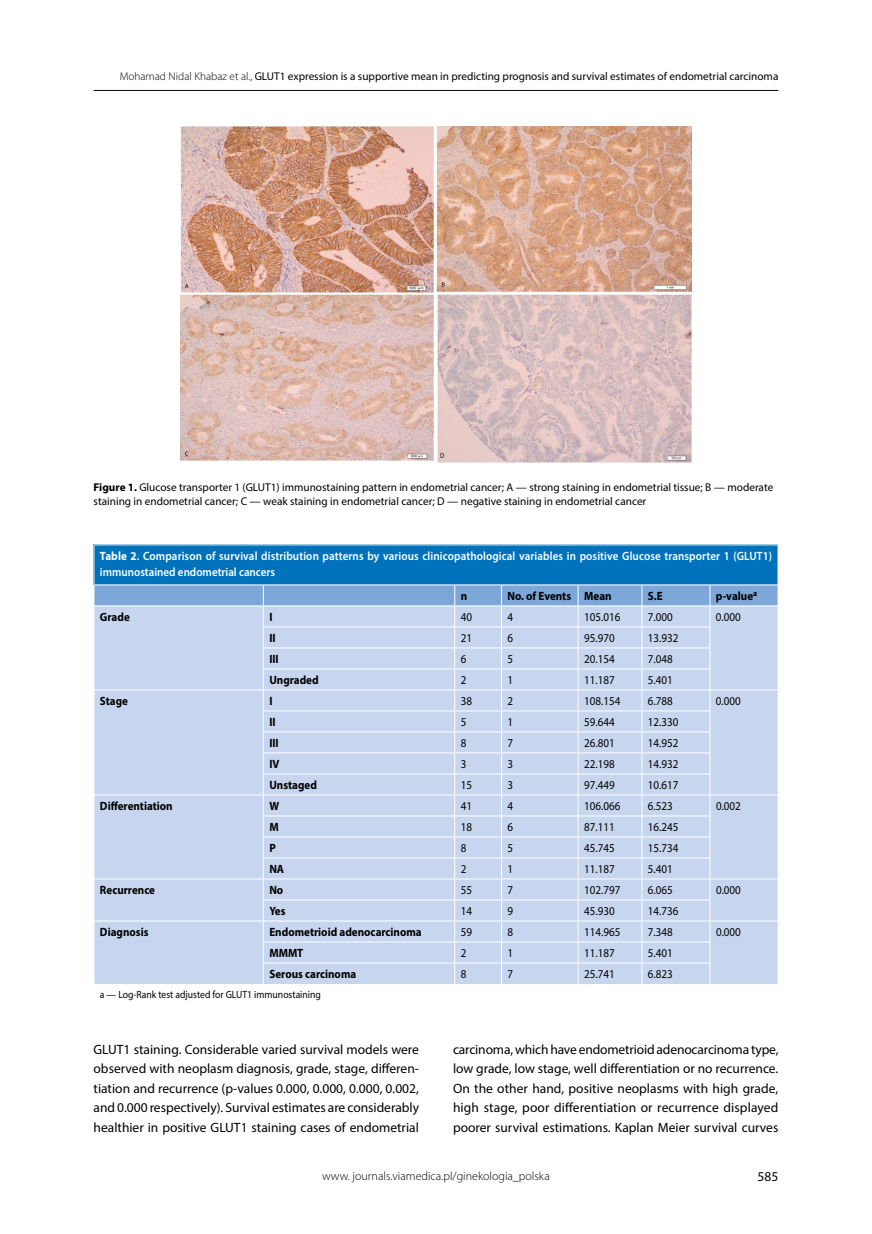
<style>
.page{position:relative;width:872px;height:1234px;background:#fff}
.page>*{position:absolute;margin:0;border:0;box-sizing:border-box;transform-origin:0 0}
.t1{font:13.5px/19.5px "Myriad Pro";color:#000;text-align:justify}
.t2{font:12px "Myriad Pro";color:#000;scale:.92 1}
.t3{font:700 12px "Myriad Pro";color:#000;scale:.92 1}
.t4{font:600 12px/16.5px "Myriad Pro";letter-spacing:.01em;color:#fff;scale:.92 1}
.t5{font:300 12px "Myriad Pro";color:#000}
.t6{font:11.25px/14.2px "Myriad Pro";color:#000}
.t7{font:10.5px "Myriad Pro";color:#000;scale:.92 1}
.s1{font-weight:300}
.s2{font-weight:700}
</style>
<div class="page">
<hr style="left:94px;top:90px;width:684px;height:1px;background:#000">
<div style="left:94px;top:544px;width:684px;height:40px;background:#0072bc"></div>
<hr style="left:94px;top:544px;width:169px;height:1px;background:#fff">
<hr style="left:94px;top:545px;width:1px;height:39px;background:#fff">
<hr style="left:263px;top:544px;width:192px;height:1px;background:#fff">
<hr style="left:455px;top:544px;width:46px;height:1px;background:#fff">
<hr style="left:501px;top:544px;width:77px;height:1px;background:#fff">
<hr style="left:578px;top:544px;width:64px;height:1px;background:#fff">
<hr style="left:642px;top:544px;width:68px;height:1px;background:#fff">
<hr style="left:710px;top:544px;width:68px;height:1px;background:#fff">
<hr style="left:777px;top:545px;width:1px;height:39px;background:#fff">
<svg style="left:94px;top:584px;width:684px;height:399px;background:#c6d5ed"></svg>
<img style="left:181px;top:126px;width:510px;height:337px">
<p class="t6" style="left:120px;top:69px;width:660px"><span class="s1">Mohamad Nidal Khabaz et al.,</span> GLUT1 expression is a supportive mean in predicting prognosis and survival estimates of endometrial carcinoma</p>
<p class="t6" style="left:94px;top:480px;width:681px"><span class="s2">Figure 1.</span> Glucose transporter 1 (GLUT1) immunostaining pattern in endometrial cancer; A — strong staining in endometrial tissue; B — moderate staining in endometrial cancer; C — weak staining in endometrial cancer; D — negative staining in endometrial cancer</p>
<p class="t4" style="left:100px;top:547px;width:732px"><span class="s2">Table 2</span>. Comparison of survival distribution patterns by various clinicopathological variables in positive Glucose transporter 1 (GLUT1) immunostained endometrial cancers</p>
<p class="t3" style="left:461px;top:588px;width:9px">n</p>
<p class="t3" style="left:507px;top:588px;width:115px">No. of Events Mean</p>
<p class="t3" style="left:648px;top:588px;width:18px">S.E</p>
<p class="t3" style="left:716px;top:588px;width:46px">p-value<sup>a</sup></p>
<p class="t3" style="left:100px;top:609px;width:34px">Grade</p>
<p class="t3" style="left:269px;top:609px;width:5px">I</p>
<p class="t2" style="left:461px;top:609px;width:14px">40</p>
<p class="t2" style="left:507px;top:609px;width:8px">4</p>
<p class="t2" style="left:584px;top:609px;width:41px">105.016</p>
<p class="t2" style="left:648px;top:609px;width:29px">7.000</p>
<p class="t2" style="left:716px;top:609px;width:29px">0.000</p>
<p class="t3" style="left:269px;top:630px;width:8px">II</p>
<p class="t2" style="left:461px;top:630px;width:14px">21</p>
<p class="t2" style="left:507px;top:630px;width:8px">6</p>
<p class="t2" style="left:584px;top:630px;width:35px">95.970</p>
<p class="t2" style="left:648px;top:630px;width:35px">13.932</p>
<p class="t3" style="left:269px;top:651px;width:12px">III</p>
<p class="t2" style="left:461px;top:651px;width:8px">6</p>
<p class="t2" style="left:507px;top:651px;width:8px">5</p>
<p class="t2" style="left:584px;top:651px;width:35px">20.154</p>
<p class="t2" style="left:648px;top:651px;width:29px">7.048</p>
<p class="t3" style="left:269px;top:672px;width:55px">Ungraded</p>
<p class="t2" style="left:461px;top:672px;width:8px">2</p>
<p class="t2" style="left:507px;top:672px;width:8px">1</p>
<p class="t2" style="left:584px;top:672px;width:35px">11.187</p>
<p class="t2" style="left:648px;top:672px;width:29px">5.401</p>
<p class="t3" style="left:100px;top:693px;width:32px">Stage</p>
<p class="t3" style="left:269px;top:693px;width:5px">I</p>
<p class="t2" style="left:461px;top:693px;width:14px">38</p>
<p class="t2" style="left:507px;top:693px;width:8px">2</p>
<p class="t2" style="left:584px;top:693px;width:41px">108.154</p>
<p class="t2" style="left:648px;top:693px;width:29px">6.788</p>
<p class="t2" style="left:716px;top:693px;width:29px">0.000</p>
<p class="t3" style="left:269px;top:714px;width:8px">II</p>
<p class="t2" style="left:461px;top:714px;width:8px">5</p>
<p class="t2" style="left:507px;top:714px;width:8px">1</p>
<p class="t2" style="left:584px;top:714px;width:35px">59.644</p>
<p class="t2" style="left:648px;top:714px;width:35px">12.330</p>
<p class="t3" style="left:269px;top:735px;width:12px">III</p>
<p class="t2" style="left:461px;top:735px;width:8px">8</p>
<p class="t2" style="left:507px;top:735px;width:8px">7</p>
<p class="t2" style="left:584px;top:735px;width:35px">26.801</p>
<p class="t2" style="left:648px;top:735px;width:35px">14.952</p>
<p class="t3" style="left:269px;top:756px;width:13px">IV</p>
<p class="t2" style="left:461px;top:756px;width:8px">3</p>
<p class="t2" style="left:507px;top:756px;width:8px">3</p>
<p class="t2" style="left:584px;top:756px;width:35px">22.198</p>
<p class="t2" style="left:648px;top:756px;width:35px">14.932</p>
<p class="t3" style="left:269px;top:776px;width:53px">Unstaged</p>
<p class="t2" style="left:461px;top:777px;width:14px">15</p>
<p class="t2" style="left:507px;top:777px;width:8px">3</p>
<p class="t2" style="left:584px;top:777px;width:35px">97.449</p>
<p class="t2" style="left:648px;top:777px;width:35px">10.617</p>
<p class="t3" style="left:100px;top:797px;width:81px">Differentiation</p>
<p class="t3" style="left:269px;top:797px;width:12px">W</p>
<p class="t2" style="left:461px;top:798px;width:14px">41</p>
<p class="t2" style="left:507px;top:798px;width:8px">4</p>
<p class="t2" style="left:584px;top:798px;width:41px">106.066</p>
<p class="t2" style="left:648px;top:798px;width:29px">6.523</p>
<p class="t2" style="left:716px;top:798px;width:29px">0.002</p>
<p class="t3" style="left:269px;top:818px;width:12px">M</p>
<p class="t2" style="left:461px;top:819px;width:14px">18</p>
<p class="t2" style="left:507px;top:819px;width:8px">6</p>
<p class="t2" style="left:584px;top:819px;width:35px">87.111</p>
<p class="t2" style="left:648px;top:819px;width:35px">16.245</p>
<p class="t3" style="left:269px;top:839px;width:8px">P</p>
<p class="t2" style="left:461px;top:840px;width:8px">8</p>
<p class="t2" style="left:507px;top:840px;width:8px">5</p>
<p class="t2" style="left:584px;top:840px;width:35px">45.745</p>
<p class="t2" style="left:648px;top:840px;width:35px">15.734</p>
<p class="t3" style="left:269px;top:860px;width:18px">NA</p>
<p class="t2" style="left:461px;top:861px;width:8px">2</p>
<p class="t2" style="left:507px;top:861px;width:8px">1</p>
<p class="t2" style="left:584px;top:861px;width:35px">11.187</p>
<p class="t2" style="left:648px;top:861px;width:29px">5.401</p>
<p class="t3" style="left:100px;top:881px;width:61px">Recurrence</p>
<p class="t3" style="left:269px;top:881px;width:17px">No</p>
<p class="t2" style="left:461px;top:882px;width:14px">55</p>
<p class="t2" style="left:507px;top:882px;width:8px">7</p>
<p class="t2" style="left:584px;top:882px;width:41px">102.797</p>
<p class="t2" style="left:648px;top:882px;width:29px">6.065</p>
<p class="t2" style="left:716px;top:882px;width:29px">0.000</p>
<p class="t3" style="left:269px;top:902px;width:19px">Yes</p>
<p class="t2" style="left:461px;top:903px;width:14px">14</p>
<p class="t2" style="left:507px;top:903px;width:8px">9</p>
<p class="t2" style="left:584px;top:903px;width:35px">45.930</p>
<p class="t2" style="left:648px;top:903px;width:35px">14.736</p>
<p class="t3" style="left:100px;top:923px;width:54px">Diagnosis</p>
<p class="t3" style="left:269px;top:923px;width:167px">Endometrioid adenocarcinoma</p>
<p class="t2" style="left:461px;top:924px;width:14px">59</p>
<p class="t2" style="left:507px;top:924px;width:8px">8</p>
<p class="t2" style="left:584px;top:924px;width:41px">114.965</p>
<p class="t2" style="left:648px;top:924px;width:29px">7.348</p>
<p class="t2" style="left:716px;top:924px;width:29px">0.000</p>
<p class="t3" style="left:269px;top:944px;width:38px">MMMT</p>
<p class="t2" style="left:461px;top:945px;width:8px">2</p>
<p class="t2" style="left:507px;top:945px;width:8px">1</p>
<p class="t2" style="left:584px;top:945px;width:35px">11.187</p>
<p class="t2" style="left:648px;top:945px;width:29px">5.401</p>
<p class="t3" style="left:269px;top:965px;width:96px">Serous carcinoma</p>
<p class="t2" style="left:461px;top:966px;width:8px">8</p>
<p class="t2" style="left:507px;top:966px;width:8px">7</p>
<p class="t2" style="left:584px;top:966px;width:35px">25.741</p>
<p class="t2" style="left:648px;top:966px;width:29px">6.823</p>
<p class="t7" style="left:100px;top:987px;width:242px">a — Log-Rank test adjusted for GLUT1 immunostaining</p>
<p class="t1" style="left:94px;top:1038px;width:327px">GLUT1 staining. Considerable varied survival models were observed with neoplasm diagnosis, grade, stage, differen&shy;tiation and recurrence (p-values 0.000, 0.000, 0.000, 0.002, and 0.000 respectively). Survival estimates are considerably healthier in positive GLUT1 staining cases of endometrial</p>
<p class="t1" style="left:453px;top:1038px;width:327px">carcinoma, which have endometrioid adenocarcinoma type, low grade, low stage, well differentiation or no recurrence.<br>On the other hand, positive neoplasms with high grade, high stage, poor differentiation or recurrence displayed poorer survival estimations. Kaplan Meier survival curves</p>
<p class="t5" style="left:322px;top:1168px;width:229px">www. journals.viamedica.pl/ginekologia_polska</p>
<p class="t1" style="left:757px;top:1166px;width:22px">585</p>
</div>
